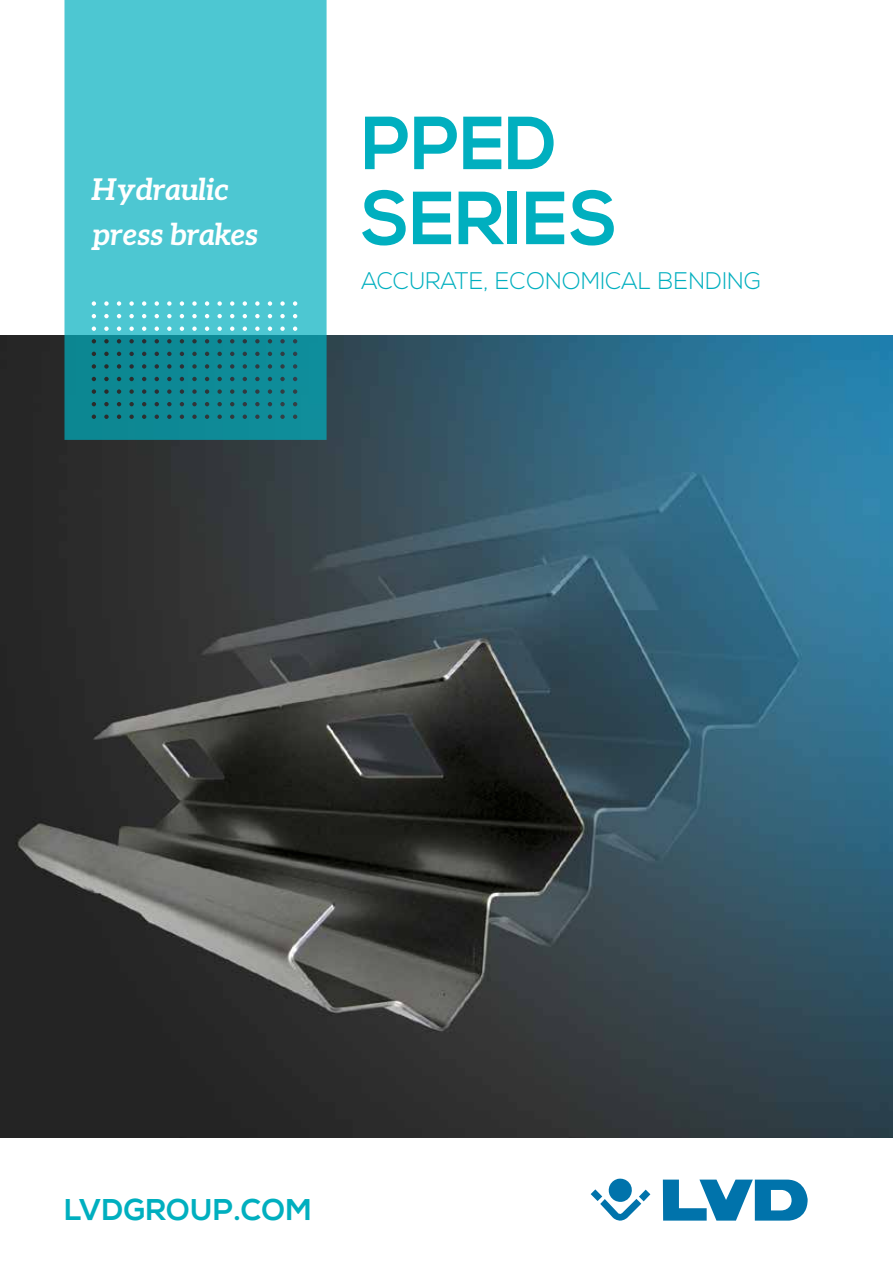
<style>
.page{position:relative;width:893px;height:1263px;background:#fff}
.page>*{position:absolute;margin:0;border:0;box-sizing:border-box;transform-origin:0 0}
.t1{font:700 75px/75px "Nexa";color:#00afbf}
.t2{font:italic 700 30px/45px "Aleo";color:#fff}
.t3{font:700 30px "Nexa";letter-spacing:.015em;color:#00afbf}
.t4{font:300 24px "Nexa";letter-spacing:.01em;color:#00afbf}
</style>
<div class="page">
<img style="left:0;top:336px;width:893px;height:801px">
<svg style="left:663px;top:1179px;width:145px;height:41px"></svg>
<svg style="left:591px;top:1178px;width:59px;height:43px"></svg>
<svg style="left:64px;top:0;width:263px;height:440px;background:#3fb7c2"></svg>
<p class="t2" style="left:91px;top:166px;width:169px">Hydraulic press brakes</p>
<h1 class="t1" style="left:361px;top:109px;width:258px">PPED<br>SERIES</h1>
<p class="t4" style="left:361px;top:267px;width:401px">ACCURATE, ECONOMICAL BENDING</p>
<p class="t3" style="left:64px;top:1193px;width:249px">LVDGROUP.COM</p>
</div>
